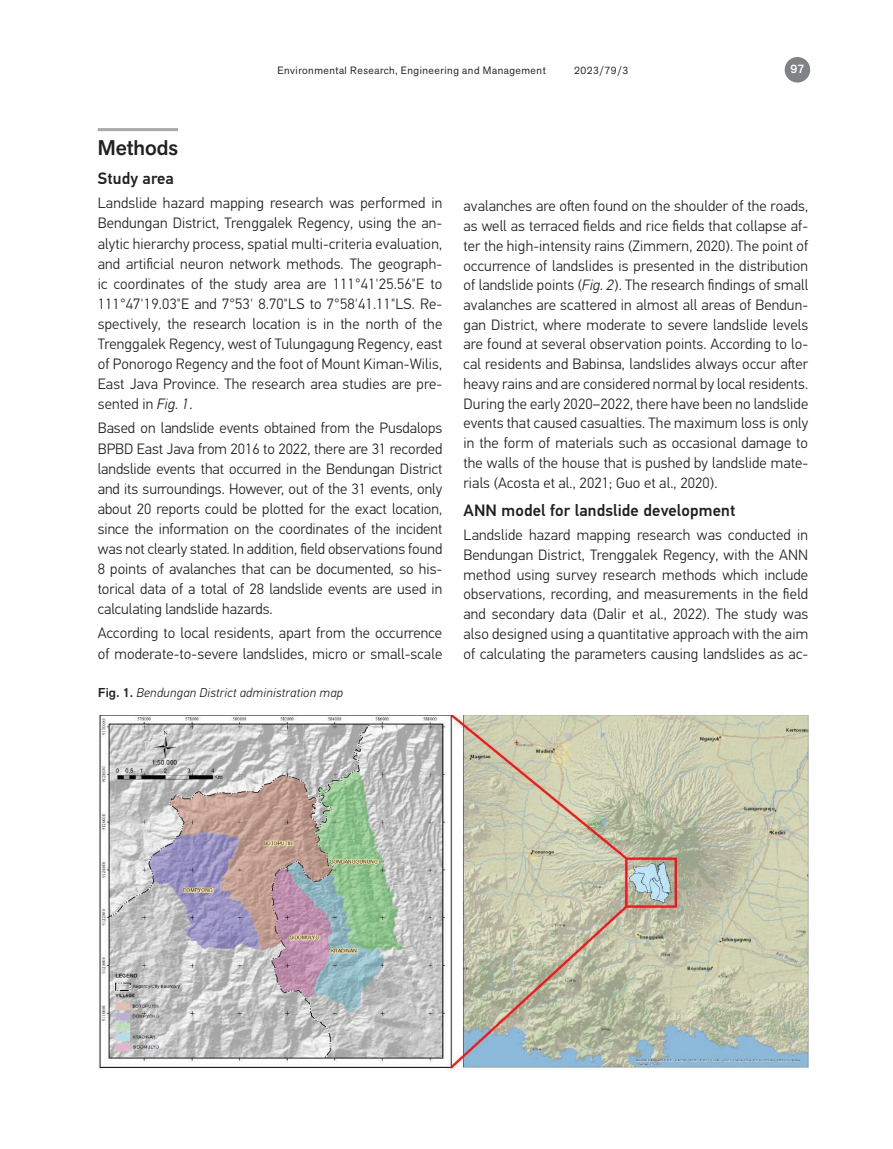
<style>
.page{position:relative;width:893px;height:1149px;background:#fff}
.page>*{position:absolute;margin:0;border:0;box-sizing:border-box;transform-origin:0 0}
.Skyrius{font:500 21px "Akzid Grtsk Next";color:#231f20}
.Skyrelis_mazas{font:500 16.5px "PF Din Text Pro";letter-spacing:.01em;color:#231f20}
.Refer_EREM{font:300 15px/19.6px "PF Din Text Pro";letter-spacing:.01em;color:#231f20;text-align:justify}
.t1{font:italic 300 12.75px "PF Din Text Pro";letter-spacing:.02em;color:#231f20}
.t2{font:500 12px "Akzid Grtsk Next";color:#fff}
.t3{font:10.5px "Akzid Grtsk Next";letter-spacing:.05em;color:#231f20}
.s1{font-style:italic}
.s2{font-family:"Akzid Grtsk Next";font-weight:500;font-style:normal}
</style>
<div class="page">
<div style="left:785px;top:57px;width:25px;height:25px;background:#808285;border-radius:50%"></div>
<img style="left:99px;top:715px;width:709px;height:354px">
<hr style="left:98px;top:128px;width:80px;height:3px;background:#a8a9ad">
<p class="t3" style="left:278px;top:63px;width:270px">Environmental Research, Engineering and Management</p>
<p class="t3" style="left:574px;top:63px;width:55px">2023/79/3</p>
<p class="t2" style="left:790px;top:61px;width:15px">97</p>
<p class="Skyrius" style="left:98px;top:134px;width:82px">Methods</p>
<p class="Skyrelis_mazas" style="left:98px;top:168px;width:78px">Study area</p>
<p class="Refer_EREM" style="left:98px;top:193px;width:346px;line-height:20.1px">Landslide hazard mapping research was performed in Bendungan District, Trenggalek Regency, using the an&shy;alytic hierarchy process, spatial multi-criteria evaluation, and artificial neuron network methods. The geograph&shy;ic coordinates of the study area are 111°41'25.56"E to 111°47'19.03"E and 7°53' 8.70"LS to 7°58'41.11"LS. Re&shy;spectively, the research location is in the north of the Trenggalek Regency, west of Tulungagung Regency, east of Ponorogo Regency and the foot of Mount Kiman-Wilis, East Java Province. The research area studies are pre&shy;sented in <span class="s1">Fig. 1</span>.</p>
<p class="Refer_EREM" style="left:98px;top:418px;width:346px;line-height:20.1px">Based on landslide events obtained from the Pusdalops BPBD East Java from 2016 to 2022, there are 31 recorded landslide events that occurred in the Bendungan District and its surroundings. However, out of the 31 events, only about 20 reports could be plotted for the exact location, since the information on the coordinates of the incident was not clearly stated. In addition, field observations found 8 points of avalanches that can be documented, so his&shy;torical data of a total of 28 landslide events are used in calculating landslide hazards.</p>
<p class="Refer_EREM" style="left:98px;top:623px;width:346px;line-height:20.1px">According to local residents, apart from the occurrence of moderate-to-severe landslides, micro or small-scale</p>
<p class="t1" style="left:98px;top:684px;width:247px"><span class="s2">Fig. 1.</span> Bendungan District administration map</p>
<p class="Refer_EREM" style="left:463px;top:196px;width:346px">avalanches are often found on the shoulder of the roads, as well as terraced fields and rice fields that collapse af&shy;ter the high-intensity rains (Zimmern, 2020). The point of occurrence of landslides is presented in the distribution of landslide points (<span class="s1">Fig. 2</span>). The research findings of small avalanches are scattered in almost all areas of Bendun&shy;gan District, where moderate to severe landslide levels are found at several observation points. According to lo&shy;cal residents and Babinsa, landslides always occur after heavy rains and are considered normal by local residents.<br>During the early 2020–2022, there have been no landslide events that caused casualties. The maximum loss is only in the form of materials such as occasional damage to the walls of the house that is pushed by landslide mate&shy;rials (Acosta et al., 2021; Guo et al., 2020).</p>
<p class="Skyrelis_mazas" style="left:463px;top:500px;width:273px">ANN model for landslide development</p>
<p class="Refer_EREM" style="left:463px;top:525px;width:346px">Landslide hazard mapping research was conducted in Bendungan District, Trenggalek Regency, with the ANN method using survey research methods which include observations, recording, and measurements in the field and secondary data (Dalir et al., 2022). The study was also designed using a quantitative approach with the aim of calculating the parameters causing landslides as ac-</p>
</div>
